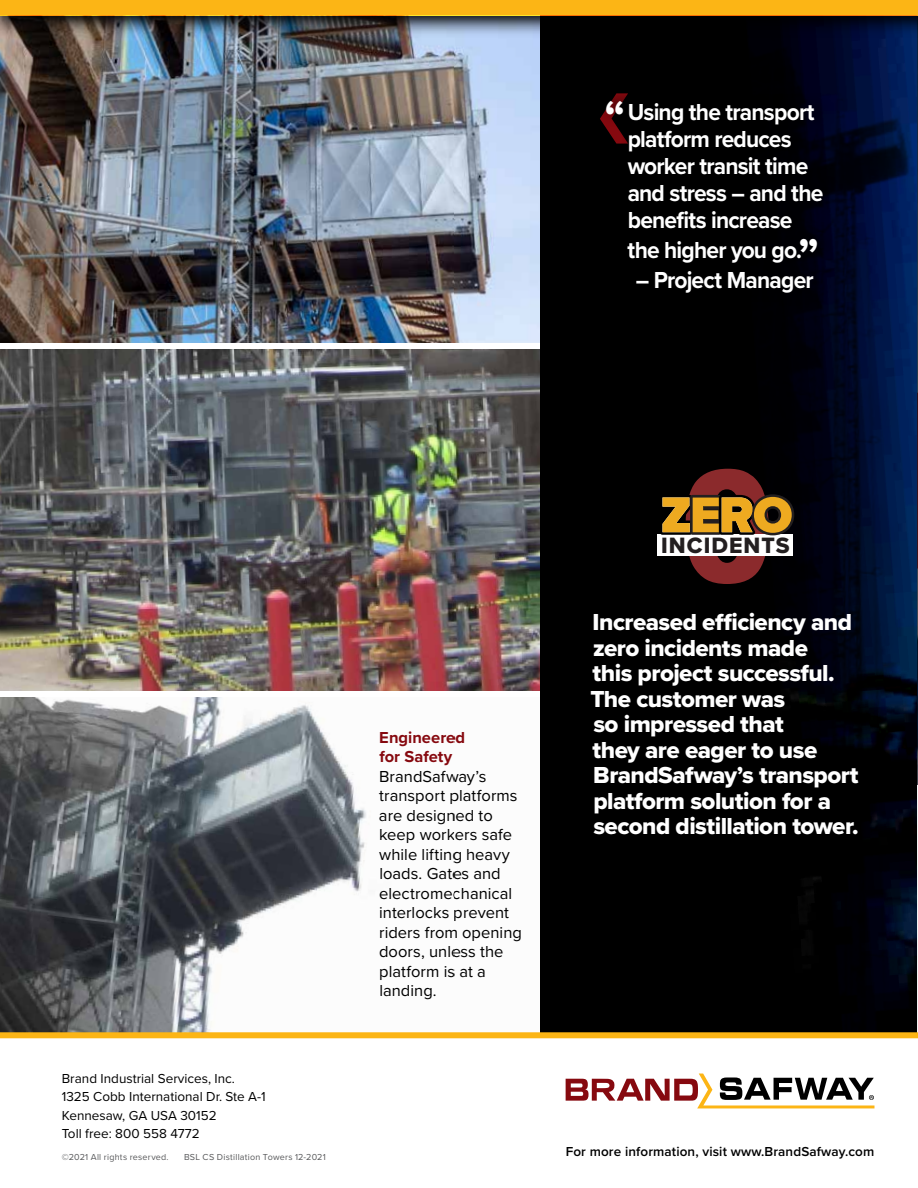
<style>
.page{position:relative;width:918px;height:1188px;background:#fff}
.page>*{position:absolute;margin:0;border:0;box-sizing:border-box;transform-origin:0 0}
.t1{font:24px/25.5px "Proxima Nova Extrabld";letter-spacing:-.025em;color:#fff}
.t2{font:700 24px/27px "Proxima Nova";letter-spacing:-.035em;color:#fff;scale:.95 1}
.t3{font:23.1px "Proxima Nova Extrabld";letter-spacing:.045em;color:#231f20}
.t4{font:16.5px/19.5px "Proxima Nova";letter-spacing:.005em;color:#000}
.t5{font:700 16.5px/19.5px "Proxima Nova";color:#86090f}
.t6{font:13.5px/18.3px "Proxima Nova";color:#000}
.t7{font:600 13.5px "Proxima Nova";letter-spacing:.01em;color:#000}
.t8{font:9px "Proxima Nova";letter-spacing:.025em;color:#58595b}
.s1{font-size:47.55px}
</style>
<div class="page">
<img style="left:916px;top:38px;width:2px;height:994px">
<svg style="left:0;top:1038px;width:918px;height:71px"></svg>
<svg style="left:566px;top:1074px;width:308px;height:34px"></svg>
<hr style="left:917px;top:785px;width:1px;height:250px;background:#fff">
<img style="left:0;top:38px;width:540px;height:994px">
<img style="left:540px;top:38px;width:376px;height:994px">
<div style="left:0;top:1032px;width:918px;height:6px;background:#fcb515"></div>
<svg style="left:660px;top:469px;width:134px;height:115px"></svg>
<div style="left:599px;top:87px;width:244px;height:219px;background:#000"></div>
<div style="left:0;top:692px;width:540px;height:5px;background:#fff"></div>
<div style="left:0;top:343px;width:540px;height:6px;background:#fff"></div>
<img style="left:0;top:16px;width:918px;height:22px">
<div style="left:0;top:0;width:918px;height:16px;background:#fcb515"></div>
<h1 class="t2" style="left:628px;top:98px;width:208px;text-indent:-23px"><span class="s1">“</span>Using the transport platform reduces worker transit time and stress – and the benefits increase</h1>
<h1 class="t2" style="left:628px;top:236px;width:203px">the higher you go.<span class="s1">”</span></h1>
<h1 class="t2" style="left:636px;top:266px;width:189px">– Project Manager</h1>
<p class="t6" style="left:62px;top:1069px;width:205px">Brand Industrial Services, Inc.<br>1325 Cobb International Dr. Ste A-1<br>Kennesaw, GA USA 30152<br>Toll free: 800 558 4772</p>
<p class="t5" style="left:379px;top:727px;width:87px">Engineered for Safety</p>
<p class="t4" style="left:379px;top:766px;width:145px">BrandSafway’s transport platforms are designed to keep workers safe while lifting heavy loads. Gates and electromechanical interlocks prevent riders from opening doors, unless the platform is at a landing.</p>
<h2 class="t3" style="left:661px;top:528px;width:130px">INCIDENTS</h2>
<h1 class="t1" style="left:591px;top:609px;width:270px">Increased efficiency and zero incidents made<br>this project successful.<br>The customer was<br>so impressed that<br>they are eager to use<br>BrandSafway’s transport platform solution for a second distillation tower.</h1>
<p class="t8" style="left:62px;top:1150px;width:108px">©2021 All rights reserved.</p>
<p class="t8" style="left:184px;top:1150px;width:143px">BSL CS Distillation Towers 12-2021</p>
<p class="t7" style="left:566px;top:1142px;width:310px">For more information, visit www.BrandSafway.com</p>
</div>
